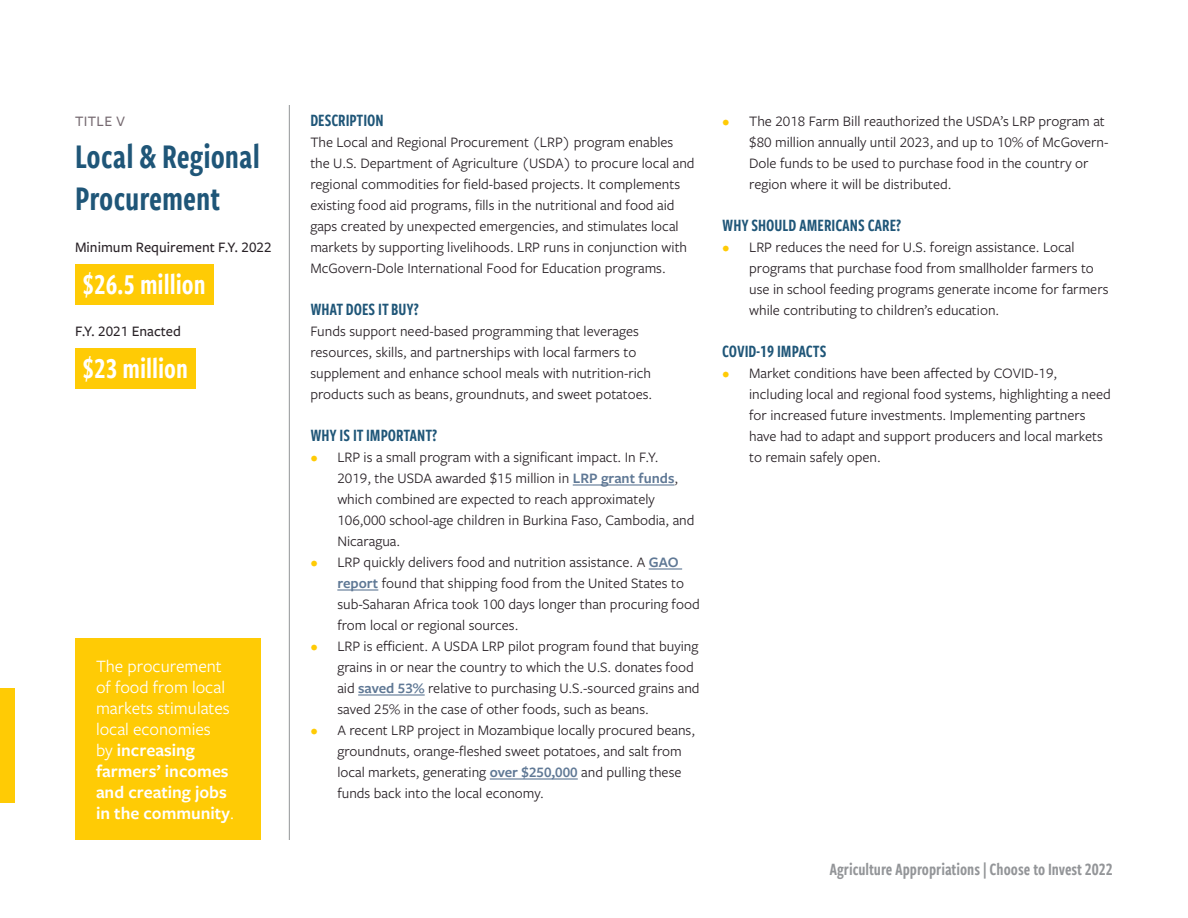
<style>
.page{position:relative;width:1188px;height:918px;background:#fff}
.page>*{position:absolute;margin:0;border:0;box-sizing:border-box;transform-origin:0 0}
.Account_title{font:36px/42px "Freight Sans Cmp Pro Semi";color:#1f5678}
.Funding_amount_mango{font:30px "Freight Sans Cmp Pro Semi";color:#fff}
.Callout_white{font:18px/21px "Freight Sans Pro";color:#fff}
.Head_1{font:18px "Freight Sans Cmp Pro Semi";color:#1f5678}
.t1{font:18px "Freight Sans Cmp Pro Semi";color:#939598}
.Body{font:15px/21px "Freight Sans Pro";color:#282126}
.Minimum_requirement{font:500 15px "Freight Sans Pro";color:#282126}
.Mini_title{font:500 15px "Freight Sans Pro";letter-spacing:.025em;color:#756970}
.s1{font-weight:600}
.s2{color:#ffcb05}
.s3{font-weight:600;color:#5f7895}
</style>
<div class="page">
<hr style="left:289px;top:105px;width:1px;height:735px;background:#939598">
<hr style="left:573px;top:484px;width:102px;height:2px;background:#5f7895">
<hr style="left:649px;top:568px;width:33px;height:2px;background:#5f7895">
<hr style="left:337px;top:589px;width:41px;height:2px;background:#5f7895">
<hr style="left:358px;top:694px;width:67px;height:2px;background:#5f7895">
<hr style="left:490px;top:778px;width:88px;height:2px;background:#5f7895">
<div style="left:75px;top:264px;width:138px;height:40px;background:#ffcb05"></div>
<div style="left:75px;top:348px;width:121px;height:40px;background:#ffcb05"></div>
<div style="left:75px;top:639px;width:186px;height:201px;background:#ffcb05"></div>
<div style="left:0;top:688px;width:15px;height:115px;background:#ffcb05"></div>
<p class="Mini_title" style="left:75px;top:111px;width:51px">TITLE V</p>
<p class="Account_title" style="left:75px;top:134px;width:186px">Local &amp; Regional<br>Procurement</p>
<p class="Minimum_requirement" style="left:75px;top:237px;width:198px">Minimum Requirement F.Y. 2022</p>
<p class="Funding_amount_mango" style="left:82px;top:264px;width:125px">$26.5 million</p>
<p class="Minimum_requirement" style="left:75px;top:321px;width:108px">F.Y. 2021 Enacted</p>
<p class="Funding_amount_mango" style="left:82px;top:348px;width:107px">$23 million</p>
<p class="Callout_white" style="left:96px;top:655px;width:140px">The procurement of food from local markets stimulates local economies<br>by <span class="s1">increasing farmers’ incomes and creating jobs in the community</span>.</p>
<p class="Head_1" style="left:310px;top:108px;width:75px">DESCRIPTION</p>
<p class="Body" style="left:310px;top:131px;width:386px">The Local and Regional Procurement (LRP) program enables the U.S. Department of Agriculture (USDA) to procure local and regional commodities for field-based projects. It complements existing food aid programs, fills in the nutritional and food aid gaps created by unexpected emergencies, and stimulates local markets by supporting livelihoods. LRP runs in conjunction with McGovern-Dole International Food for Education programs.</p>
<p class="Head_1" style="left:310px;top:297px;width:110px">WHAT DOES IT BUY?</p>
<p class="Body" style="left:310px;top:320px;width:343px">Funds support need-based programming that leverages resources, skills, and partnerships with local farmers to supplement and enhance school meals with nutrition-rich products such as beans, groundnuts, and sweet potatoes.</p>
<p class="Head_1" style="left:310px;top:423px;width:129px">WHY IS IT IMPORTANT?</p>
<p class="Body" style="left:337px;top:446px;width:359px;text-indent:-27px"><span class="s2">•</span> LRP is a small program with a significant impact. In F.Y.<br>2019, the USDA awarded $15 million in <span class="s3">LRP grant funds</span>, which combined are expected to reach approximately 106,000 school-age children in Burkina Faso, Cambodia, and Nicaragua.</p>
<p class="Body" style="left:337px;top:551px;width:364px;text-indent:-27px"><span class="s2">•</span> LRP quickly delivers food and nutrition assistance. A <span class="s3">GAO report</span> found that shipping food from the United States to sub-Saharan Africa took 100 days longer than procuring food from local or regional sources.</p>
<p class="Body" style="left:337px;top:635px;width:364px;text-indent:-27px"><span class="s2">•</span> LRP is efficient. A USDA LRP pilot program found that buying grains in or near the country to which the U.S. donates food aid <span class="s3">saved 53%</span> relative to purchasing U.S.-sourced grains and saved 25% in the case of other foods, such as beans.</p>
<p class="Body" style="left:337px;top:719px;width:359px;text-indent:-27px"><span class="s2">•</span> A recent LRP project in Mozambique locally procured beans, groundnuts, orange-fleshed sweet potatoes, and salt from local markets, generating <span class="s3">over $250,000</span> and pulling these funds back into the local economy.</p>
<p class="Body" style="left:749px;top:110px;width:361px;text-indent:-27px"><span class="s2">•</span> The 2018 Farm Bill reauthorized the USDA’s LRP program at $80 million annually until 2023, and up to 10% of McGovern-Dole funds to be used to purchase food in the country or region where it will be distributed.</p>
<p class="Head_1" style="left:722px;top:213px;width:181px">WHY SHOULD AMERICANS CARE?</p>
<p class="Body" style="left:749px;top:236px;width:361px;text-indent:-27px"><span class="s2">•</span> LRP reduces the need for U.S. foreign assistance. Local programs that purchase food from smallholder farmers to use in school feeding programs generate income for farmers while contributing to children’s education.</p>
<p class="Head_1" style="left:722px;top:339px;width:106px">COVID-19 IMPACTS</p>
<p class="Body" style="left:749px;top:362px;width:363px;text-indent:-27px"><span class="s2">•</span> Market conditions have been affected by COVID-19, including local and regional food systems, highlighting a need for increased future investments. Implementing partners have had to adapt and support producers and local markets to remain safely open.</p>
<p class="t1" style="left:829px;top:856px;width:285px">Agriculture Appropriations | Choose to Invest 2022</p>
</div>
